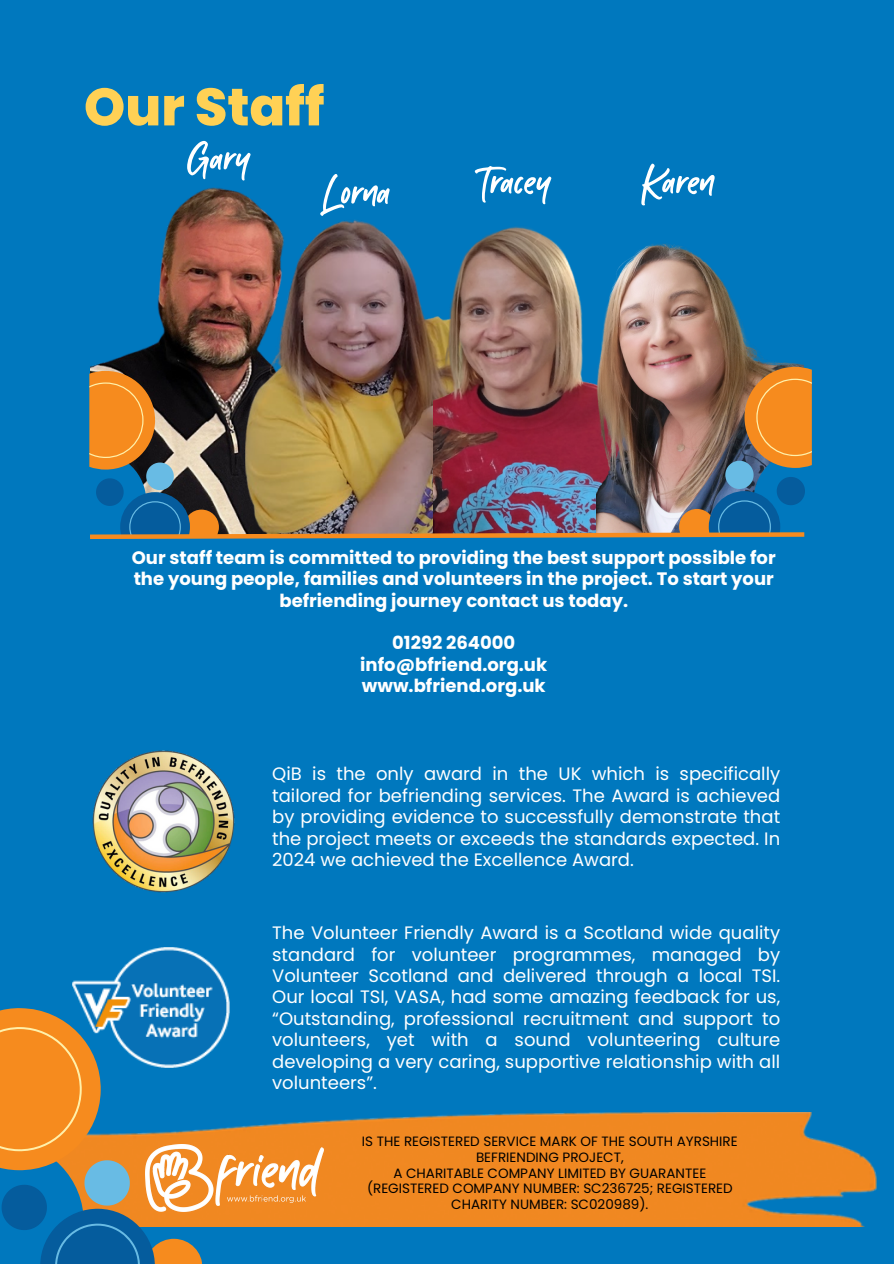
<style>
.page{position:relative;width:894px;height:1264px;background:#fff}
.page>*{position:absolute;margin:0;border:0;box-sizing:border-box;transform-origin:0 0}
.t1{font:57.75px "Kabut Hitam";color:#fff}
.t2{font:800 52.5px "Poppins";color:#ffd155}
.t3{font:18px/21.3px "Poppins";color:#fff;text-align:justify}
.t4{font:700 18px/21.3px "Poppins";color:#fff;text-align:center}
.t5{font:13.5px/15.8px "Poppins";color:#000;text-align:center}
</style>
<div class="page">
<div style="left:0;top:0;width:893px;height:1263px;background:#0078be"></div>
<img style="left:90px;top:187px;width:182px;height:180px">
<img style="left:245px;top:219px;width:188px;height:148px">
<img style="left:73px;top:947px;width:156px;height:111px">
<img style="left:203px;top:1112px;width:674px;height:114px">
<svg style="left:0;top:1007px;width:203px;height:256px"></svg>
<img style="left:145px;top:1144px;width:178px;height:67px">
<img style="left:433px;top:226px;width:150px;height:141px">
<img style="left:598px;top:243px;width:205px;height:124px">
<img style="left:92px;top:750px;width:143px;height:143px">
<img style="left:89px;top:367px;width:722px;height:172px">
<p class="t2" style="left:84px;top:70px;width:242px">Our Staff</p>
<p class="t1" style="left:189px;top:129px;width:63px">Gary</p>
<h3 class="t1" style="left:323px;top:164px;width:69px">Lorna</h3>
<h3 class="t1" style="left:482px;top:153px;width:71px">Tracey</h3>
<p class="t1" style="left:642px;top:153px;width:74px">Karen</p>
<p class="t4" style="left:132px;top:547px;width:645px">Our staff team is committed to providing the best support possible for the young people, families and volunteers in the project. To start your befriending journey contact us today.</p>
<p class="t4" style="left:360px;top:632px;width:188px">01292 264000 info@bfriend.org.uk www.bfriend.org.uk</p>
<p class="t3" style="left:272px;top:763px;width:509px">QiB is the only award in the UK which is specifically tailored for befriending services. The Award is achieved by providing evidence to successfully demonstrate that the project meets or exceeds the standards expected. In 2024 we achieved the Excellence Award.</p>
<p class="t3" style="left:272px;top:922px;width:509px">The Volunteer Friendly Award is a Scotland wide quality standard for volunteer programmes, managed by Volunteer Scotland and delivered through a local TSI.<br>Our local TSI, VASA, had some amazing feedback for us, “Outstanding, professional recruitment and support to volunteers, yet with a sound volunteering culture developing a very caring, supportive relationship with all volunteers”.</p>
<p class="t5" style="left:362px;top:1133px;width:377px">IS THE REGISTERED SERVICE MARK OF THE SOUTH AYRSHIRE<br>BEFRIENDING PROJECT,</p>
<h4 class="t5" style="left:393px;top:1164px;width:314px">A CHARITABLE COMPANY LIMITED BY GUARANTEE</h4>
<h4 class="t5" style="left:367px;top:1180px;width:367px">(REGISTERED COMPANY NUMBER: SC236725; REGISTERED<br>CHARITY NUMBER: SC020989).</h4>
</div>
